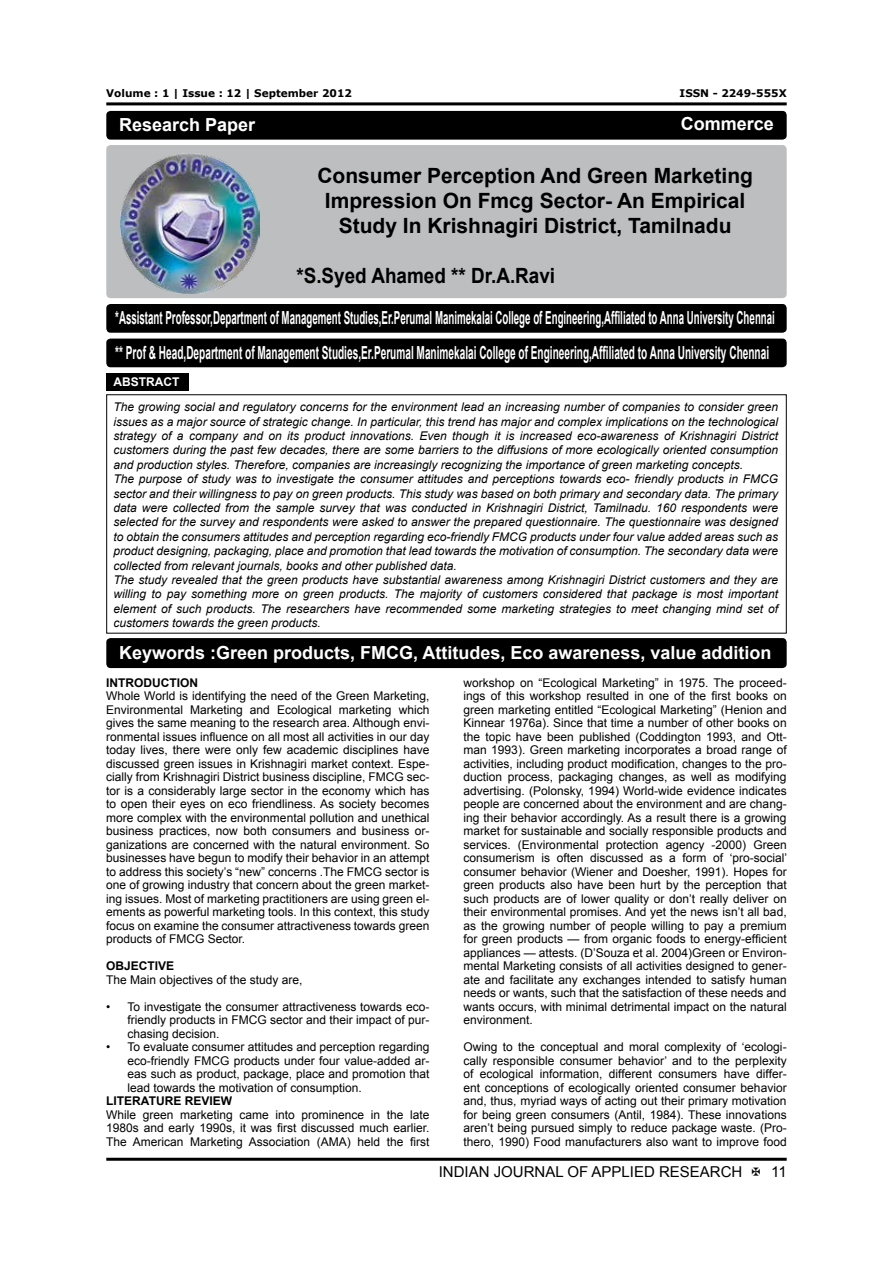
<style>
.page{position:relative;width:893px;height:1263px;background:#fff}
.page>*{position:absolute;margin:0;border:0;box-sizing:border-box;transform-origin:0 0}
.t1{font:700 21px/25.2px "Arial";color:#000;text-align:center}
.t2{font:700 21px "Arial";color:#000;scale:.9 1}
.t3{font:700 18px/34.5px "Arial";color:#fff;scale:.54 1}
.t4{font:700 18px "Arial";color:#fff}
.t5{font:15px "Arial";color:#000}
.t6{font:12px/13.5px "Arial";color:#000;text-align:justify}
.t7{font:italic 12px/14.4px "Arial";color:#000}
.t8{font:700 12px "Arial";color:#000}
.t9{font:700 12px "Arial";color:#fff}
.t10{font:700 10.5px "Verdana";color:#000}
</style>
<div class="page">
<hr style="left:106px;top:102px;width:681px;height:3px;background:#000">
<hr style="left:106px;top:1158px;width:681px;height:3px;background:#000">
<div style="left:106px;top:145px;width:681px;height:153px;background:#bcbec0;border-radius:4px"></div>
<div style="left:106px;top:111px;width:681px;height:29px;background:#000;border-radius:4px"></div>
<div style="left:106px;top:304px;width:681px;height:29px;background:#000;border-radius:4px"></div>
<div style="left:106px;top:339px;width:681px;height:28px;background:#000;border-radius:4px"></div>
<img style="left:120px;top:154px;width:140px;height:140px">
<div style="left:106px;top:373px;width:82px;height:17px;background:#000"></div>
<div style="left:106px;top:638px;width:681px;height:30px;background:#000;border-radius:4px"></div>
<p class="t10" style="left:106px;top:86px;width:247px">Volume : 1 | Issue : 12 | September 2012</p>
<p class="t10" style="left:680px;top:86px;width:109px">ISSN - 2249-555X</p>
<h2 class="t4" style="left:119px;top:113px;width:138px">Research Paper</h2>
<h2 class="t4" style="left:681px;top:112px;width:95px">Commerce</h2>
<h1 class="t1" style="left:317px;top:163px;width:437px">Consumer Perception And Green Marketing<br>Impression On Fmcg Sector- An Empirical<br>Study In Krishnagiri District, Tamilnadu</h1>
<h1 class="t2" style="left:296px;top:262px;width:289px">*S.Syed Ahamed ** Dr.A.Ravi</h1>
<p class="t3" style="left:115px;top:301px;width:1223px">*Assistant Professor,Department of Management Studies,Er.Perumal Manimekalai College of Engineering,Affiliated to Anna University Chennai ** Prof &amp; Head,Department of Management Studies,Er.Perumal Manimekalai College of Engineering,Affiliated to Anna University Chennai</p>
<p class="t9" style="left:113px;top:374px;width:67px">ABSTRACT</p>
<p class="t7" style="left:113px;top:400px;width:666px">The growing social and regulatory concerns for the environment lead an increasing number of companies to consider green issues as a major source of strategic change. In particular, this trend has major and complex implications on the technological strategy of a company and on its product innovations. Even though it is increased eco-awareness of Krishnagiri District customers during the past few decades, there are some barriers to the diffusions of more ecologically oriented consumption and production styles. Therefore, companies are increasingly recognizing the importance of green marketing concepts.<br>The purpose of study was to investigate the consumer attitudes and perceptions towards eco- friendly products in FMCG sector and their willingness to pay on green products. This study was based on both primary and secondary data. The primary data were collected from the sample survey that was conducted in Krishnagiri District, Tamilnadu. 160 respondents were selected for the survey and respondents were asked to answer the prepared questionnaire. The questionnaire was designed to obtain the consumers attitudes and perception regarding eco-friendly FMCG products under four value added areas such as product designing, packaging, place and promotion that lead towards the motivation of consumption. The secondary data were collected from relevant journals, books and other published data.<br>The study revealed that the green products have substantial awareness among Krishnagiri District customers and they are willing to pay something more on green products. The majority of customers considered that package is most important element of such products. The researchers have recommended some marketing strategies to meet changing mind set of customers towards the green products.</p>
<h2 class="t4" style="left:119px;top:640px;width:654px">Keywords :Green products, FMCG, Attitudes, Eco awareness, value addition</h2>
<p class="t8" style="left:106px;top:675px;width:93px">INTRODUCTION</p>
<p class="t6" style="left:106px;top:689px;width:325px">Whole World is identifying the need of the Green Marketing, Environmental Marketing and Ecological marketing which gives the same meaning to the research area. Although envi&shy;ronmental issues influence on all most all activities in our day today lives, there were only few academic disciplines have discussed green issues in Krishnagiri market context. Espe&shy;cially from Krishnagiri District business discipline, FMCG sec&shy;tor is a considerably large sector in the economy which has to open their eyes on eco friendliness. As society becomes more complex with the environmental pollution and unethical business practices, now both consumers and business or&shy;ganizations are concerned with the natural environment. So businesses have begun to modify their behavior in an attempt to address this society’s “new” concerns .The FMCG sector is one of growing industry that concern about the green market&shy;ing issues. Most of marketing practitioners are using green el&shy;ements as powerful marketing tools. In this context, this study focus on examine the consumer attractiveness towards green products of FMCG Sector.</p>
<p class="t8" style="left:106px;top:958px;width:70px">OBJECTIVE</p>
<p class="t6" style="left:106px;top:973px;width:198px">The Main objectives of the study are,</p>
<p class="t6" style="left:128px;top:1000px;width:303px;text-indent:-21px">• To investigate the consumer attractiveness towards eco&shy;friendly products in FMCG sector and their impact of pur&shy;chasing decision.</p>
<p class="t6" style="left:128px;top:1040px;width:303px;text-indent:-21px">• To evaluate consumer attitudes and perception regarding eco-friendly FMCG products under four value-added ar&shy;eas such as product, package, place and promotion that lead towards the motivation of consumption.</p>
<p class="t8" style="left:106px;top:1093px;width:127px">LITERATURE REVIEW</p>
<p class="t6" style="left:106px;top:1108px;width:325px">While green marketing came into prominence in the late 1980s and early 1990s, it was first discussed much earlier.<br>The American Marketing Association (AMA) held the first</p>
<p class="t6" style="left:463px;top:676px;width:325px">workshop on “Ecological Marketing” in 1975. The proceed&shy;ings of this workshop resulted in one of the first books on green marketing entitled “Ecological Marketing” (Henion and Kinnear 1976a). Since that time a number of other books on the topic have been published (Coddington 1993, and Ott&shy;man 1993). Green marketing incorporates a broad range of activities, including product modification, changes to the pro&shy;duction process, packaging changes, as well as modifying advertising. (Polonsky, 1994) World-wide evidence indicates people are concerned about the environment and are chang&shy;ing their behavior accordingly. As a result there is a growing market for sustainable and socially responsible products and services. (Environmental protection agency -2000) Green consumerism is often discussed as a form of ‘pro-social’ consumer behavior (Wiener and Doesher, 1991). Hopes for green products also have been hurt by the perception that such products are of lower quality or don’t really deliver on their environmental promises. And yet the news isn’t all bad, as the growing number of people willing to pay a premium for green products — from organic foods to energy-efficient appliances — attests. (D’Souza et al. 2004)Green or Environ&shy;mental Marketing consists of all activities designed to gener&shy;ate and facilitate any exchanges intended to satisfy human needs or wants, such that the satisfaction of these needs and wants occurs, with minimal detrimental impact on the natural environment.</p>
<p class="t6" style="left:463px;top:1040px;width:325px">Owing to the conceptual and moral complexity of ‘ecologi&shy;cally responsible consumer behavior’ and to the perplexity of ecological information, different consumers have differ&shy;ent conceptions of ecologically oriented consumer behavior and, thus, myriad ways of acting out their primary motivation for being green consumers (Antil, 1984). These innovations aren’t being pursued simply to reduce package waste. (Pro&shy;thero, 1990) Food manufacturers also want to improve food</p>
<p class="t5" style="left:439px;top:1162px;width:305px">INDIAN JOURNAL OF APPLIED RESEARCH</p>
<p class="t5" style="left:771px;top:1162px;width:17px">11</p>
</div>
